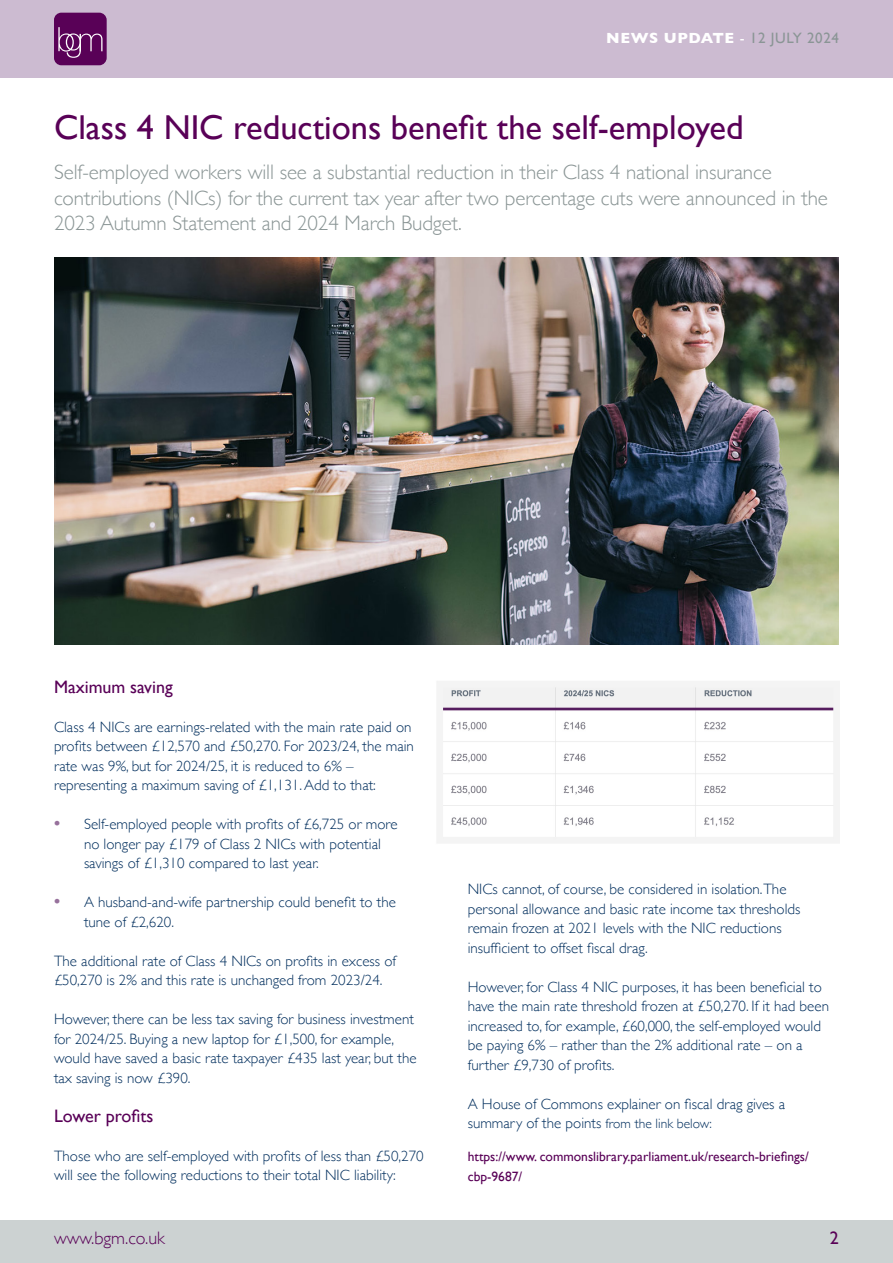
<style>
.page{position:relative;width:893px;height:1263px;background:#fff}
.page>*{position:absolute;margin:0;border:0;box-sizing:border-box;transform-origin:0 0}
.t1{font:34.5px "Gill Sans";color:#590157}
.t2{font:300 21px/25.5px "Gill Sans";letter-spacing:-.005em;color:#8a9595}
.t3{font:18px "Gill Sans";color:#590157}
.t4{font:300 18px "Gill Sans";color:#590157}
.t5{font:300 15px/19.5px "Gill Sans";color:#002e5d}
.t6{font:700 15px "Gill Sans";letter-spacing:.04em;color:#fff}
.t7{font:13.5px "Gill Sans";color:#590157}
.s1{font-weight:400}
.s2{font-weight:400;color:#8a9595}
.s3{font-weight:800;color:#97719c}
.s4{font-size:13.5px}
</style>
<div class="page">
<div style="left:0;top:1221px;width:893px;height:42px;background:#ccd2d2"></div>
<div style="left:0;top:0;width:893px;height:78px;background:#ccbbd1"></div>
<div style="left:54px;top:13px;width:53px;height:52px;background:#590157;border-radius:7px"></div>
<svg style="left:58px;top:27px;width:44px;height:31px"></svg>
<img style="left:54px;top:258px;width:785px;height:387px">
<img style="left:437px;top:681px;width:402px;height:162px">
<p class="t6" style="left:606px;top:26px;width:234px">NEWS UPDATE <span class="s1">-</span> <span class="s2">12 JULY 2024</span></p>
<p class="t1" style="left:54px;top:107px;width:691px">Class 4 NIC reductions benefit the self-employed</p>
<p class="t2" style="left:54px;top:159px;width:719px">Self-employed workers will see a substantial reduction in their Class 4 national insurance</p>
<p class="t2" style="left:54px;top:184px;width:775px">contributions (NICs) for the current tax year after two percentage cuts were announced in the<br>2023 Autumn Statement and 2024 March Budget.</p>
<p class="t3" style="left:54px;top:676px;width:120px">Maximum saving</p>
<p class="t5" style="left:54px;top:716px;width:361px">Class 4 NICs are earnings-related with the main rate paid on profits between £12,570 and £50,270. For 2023/24, the main rate was 9%, but for 2024/25, it is reduced to 6% –</p>
<p class="t5" style="left:54px;top:775px;width:323px">representing a maximum saving of £1,131. Add to that:</p>
<p class="t5" style="left:84px;top:814px;width:315px;text-indent:-30px"><span class="s3">•</span> Self-employed people with profits of £6,725 or more no longer pay £179 of Class 2 NICs with potential</p>
<p class="t5" style="left:84px;top:853px;width:236px">savings of £1,310 compared to last year.</p>
<p class="t5" style="left:84px;top:892px;width:313px;text-indent:-30px"><span class="s3">•</span> A husband-and-wife partnership could benefit to the tune of £2,620.</p>
<p class="t5" style="left:54px;top:950px;width:344px">The additional rate of Class 4 NICs on profits in excess of £50,270 is 2% and this rate is unchanged from 2023/24.</p>
<p class="t5" style="left:54px;top:1009px;width:364px">However, there can be less tax saving for business investment for 2024/25. Buying a new laptop for £1,500, for example, would have saved a basic rate taxpayer £435 last year, but the tax saving is now £390.</p>
<p class="t3" style="left:54px;top:1105px;width:101px">Lower profits</p>
<p class="t5" style="left:54px;top:1145px;width:371px">Those who are self-employed with profits of less than £50,270 will see the following reductions to their total NIC liability:</p>
<p class="t5" style="left:468px;top:879px;width:320px">NICs cannot, of course, be considered in isolation.The</p>
<p class="t5" style="left:468px;top:898px;width:334px">personal allowance and basic rate income tax thresholds</p>
<p class="t5" style="left:468px;top:918px;width:315px">remain frozen at 2021 levels with the NIC reductions</p>
<p class="t5" style="left:468px;top:937px;width:181px">insufficient to offset fiscal drag.</p>
<p class="t5" style="left:468px;top:976px;width:363px">However, for Class 4 NIC purposes, it has been beneficial to have the main rate threshold frozen at £50,270. If it had been increased to, for example, £60,000, the self-employed would be paying 6% – rather than the 2% additional rate – on a further £9,730 of profits.</p>
<p class="t5" style="left:468px;top:1093px;width:319px">A House of Commons explainer on fiscal drag gives a</p>
<p class="t5" style="left:468px;top:1113px;width:246px">summary of the points <span class="s4">from the link below:</span></p>
<p class="t7" style="left:468px;top:1149px;width:343px">https://www. commonslibrary.parliament.uk/research-briefings/</p>
<p class="t7" style="left:468px;top:1168px;width:56px">cbp-9687/</p>
<p class="t4" style="left:54px;top:1224px;width:112px">www.bgm.co.uk</p>
<p class="t3" style="left:830px;top:1228px;width:10px">2</p>
</div>
